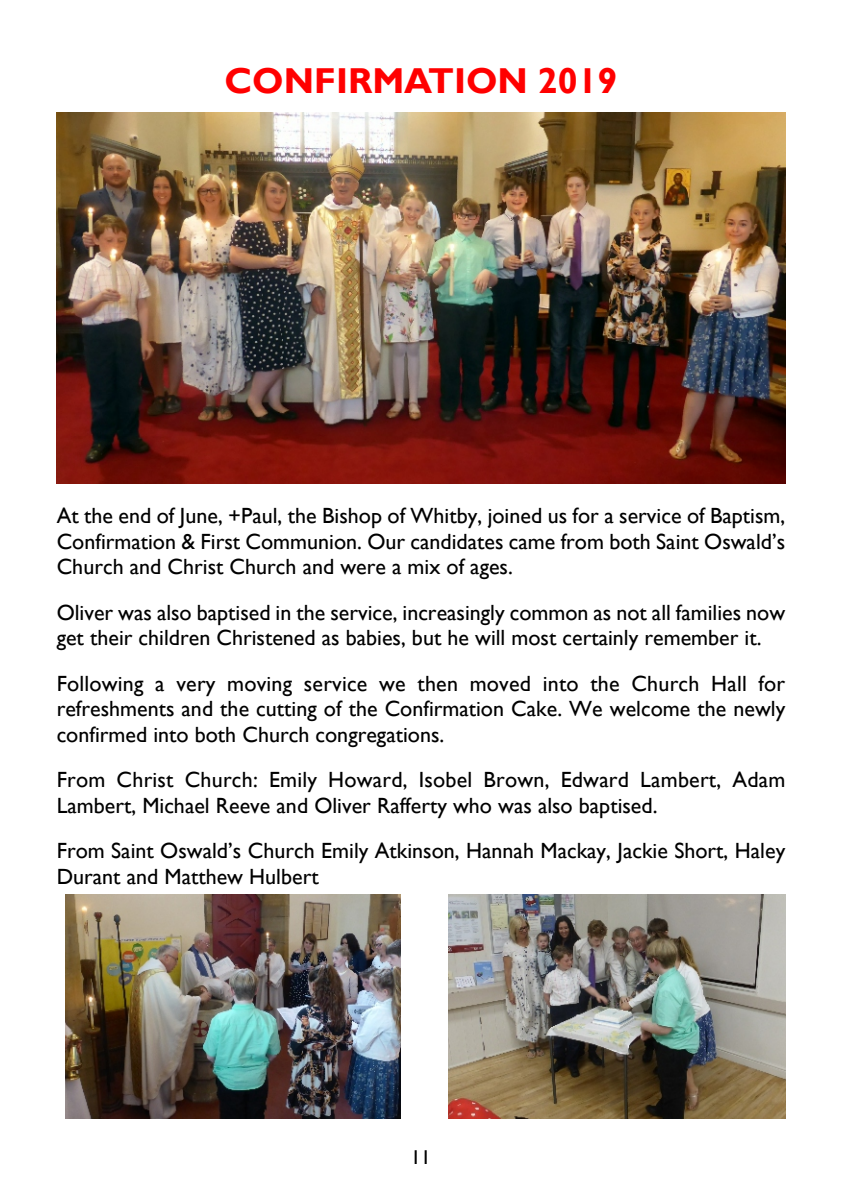
<style>
.page{position:relative;width:842px;height:1191px;background:#fff}
.page>*{position:absolute;margin:0;border:0;box-sizing:border-box;transform-origin:0 0}
.t1{font:700 36px "Gill Sans";color:#f00}
.t2{font:22px/25.4px "Gill Sans";color:#000}
.t3{font:20px "Gill Sans";color:#000}
</style>
<div class="page">
<img style="left:57px;top:113px;width:728px;height:370px">
<img style="left:65px;top:894px;width:336px;height:225px">
<img style="left:449px;top:894px;width:336px;height:225px">
<h1 class="t1" style="left:225px;top:68px;width:394px">CONFIRMATION 2019</h1>
<p class="t2" style="left:57px;top:506px;width:730px;text-align:justify">At the end of June, +Paul, the Bishop of Whitby, joined us for a service of Baptism, Confirmation &amp; First Communion. Our candidates came from both Saint Oswald’s Church and Christ Church and were a mix of ages.</p>
<p class="t2" style="left:57px;top:602px;width:730px">Oliver was also baptised in the service, increasingly common as not all families now get their children Christened as babies, but he will most certainly remember it.</p>
<p class="t2" style="left:57px;top:673px;width:730px;text-align:justify">Following a very moving service we then moved into the Church Hall for refreshments and the cutting of the Confirmation Cake. We welcome the newly confirmed into both Church congregations.</p>
<p class="t2" style="left:57px;top:769px;width:730px">From Christ Church: Emily Howard, Isobel Brown, Edward Lambert, Adam<br>Lambert, Michael Reeve and Oliver Rafferty who was also baptised.</p>
<p class="t2" style="left:57px;top:840px;width:730px">From Saint Oswald’s Church Emily Atkinson, Hannah Mackay, Jackie Short, Haley<br>Durant and Matthew Hulbert</p>
<p class="t3" style="left:411px;top:1149px;width:22px">11</p>
</div>
